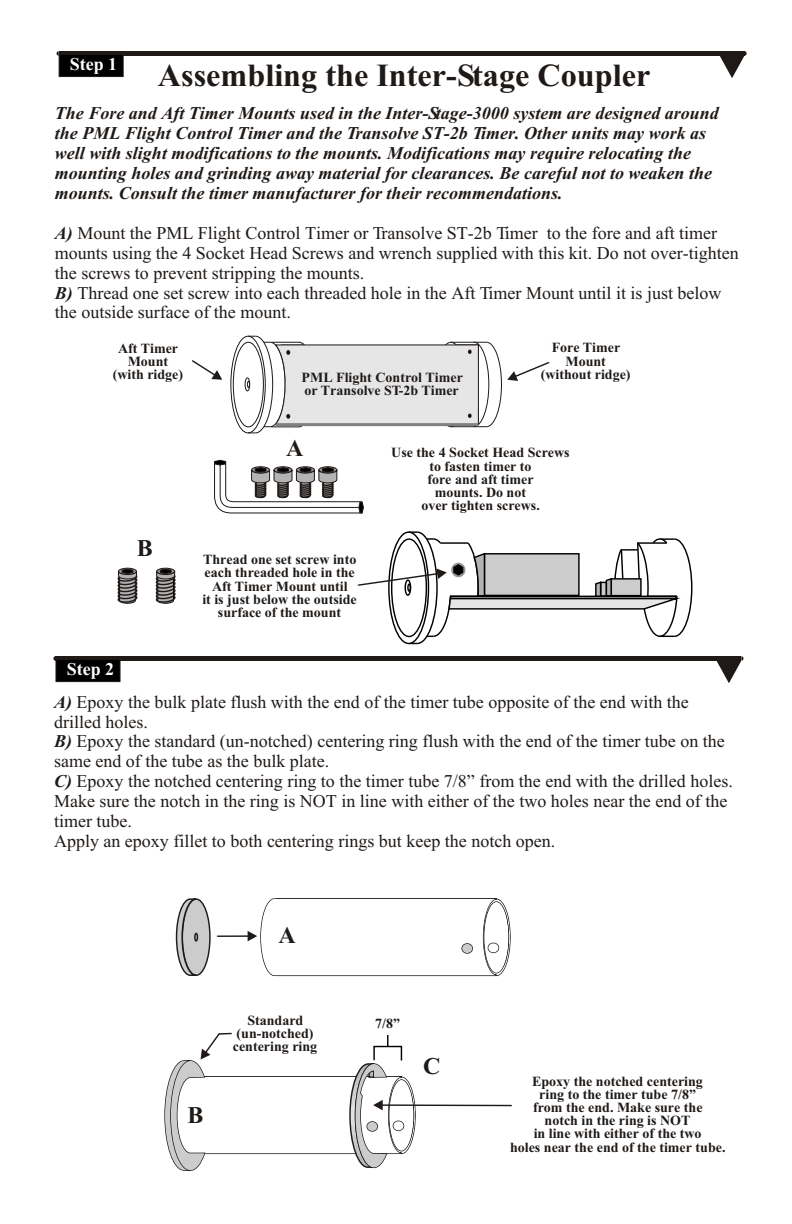
<style>
.page{position:relative;width:792px;height:1224px;background:#fff}
.page>*{position:absolute;margin:0;border:0;box-sizing:border-box;transform-origin:0 0}
.t1{font:700 32.2px "Times New Roman";color:#1f1a17}
.t2{font:700 24px "Times New Roman";color:#1f1a17}
.t3{font:18px/20px "Times New Roman";color:#1f1a17}
.t4{font:italic 700 18px/20px "Times New Roman";color:#1f1a17}
.t5{font:700 18px "Times New Roman";color:#fff}
.t6{font:700 14px/13.2px "Times New Roman";color:#1f1a17;text-align:center}
.s1{font-weight:700;font-style:italic}
</style>
<div class="page">
<svg style="left:53px;top:656px;width:3px;height:5px"></svg>
<div style="left:56px;top:656px;width:685px;height:5px;background:#1f1a17"></div>
<svg style="left:716px;top:656px;width:28px;height:27px"></svg>
<div style="left:56px;top:659px;width:64px;height:23px;background:#000;border:1px solid #1f1a17"></div>
<hr style="left:382px;top:1104px;width:129px;height:2px;background:#1f1a17">
<hr style="left:218px;top:935px;width:30px;height:2px;background:#1f1a17">
<svg style="left:164px;top:1033px;width:252px;height:138px"></svg>
<svg style="left:248px;top:898px;width:263px;height:79px"></svg>
<div style="left:461px;top:943px;width:12px;height:11px;border:1px solid #1f1a17;border-radius:50%"></div>
<div style="left:462px;top:944px;width:10px;height:9px;background:#ccc;border-radius:50%"></div>
<div style="left:488px;top:943px;width:11px;height:10px;border:1px solid #1f1a17;border-radius:50%"></div>
<div style="left:488px;top:943px;width:10px;height:9px;background:#fff;border-radius:50%"></div>
<svg style="left:182px;top:898px;width:29px;height:78px"></svg>
<svg style="left:175px;top:898px;width:23px;height:78px"></svg>
<div style="left:59px;top:51px;width:685px;height:5px;background:#1f1a17"></div>
<svg style="left:720px;top:51px;width:27px;height:27px"></svg>
<div style="left:59px;top:54px;width:64px;height:23px;background:#000;border:1px solid #1f1a17"></div>
<svg style="left:192px;top:360px;width:30px;height:20px"></svg>
<svg style="left:155px;top:568px;width:20px;height:36px"></svg>
<svg style="left:117px;top:568px;width:20px;height:36px"></svg>
<svg style="left:214px;top:459px;width:150px;height:55px"></svg>
<div style="left:233px;top:342px;width:31px;height:85px;border:1px solid #1f1a17;border-radius:50%"></div>
<div style="left:245px;top:378px;width:5px;height:13px;border:1px solid #1f1a17;border-radius:50%"></div>
<div style="left:231px;top:336px;width:35px;height:97px;border:1px solid #1f1a17;border-radius:50%"></div>
<svg style="left:247px;top:335px;width:302px;height:99px"></svg>
<hr style="left:276px;top:423px;width:202px;height:3px;background:#808080">
<svg style="left:358px;top:531px;width:335px;height:114px"></svg>
<p class="t5" style="left:70px;top:58px;width:49px">Step 1</p>
<h1 class="t1" style="left:158px;top:65px;width:494px">Assembling the Inter-Stage Coupler</h1>
<p class="t4" style="left:55px;top:105px;width:665px">The Fore and Aft Timer Mounts used in the Inter-Stage-3000 system are designed around the PML Flight Control Timer and the Transolve ST-2b Timer. Other units may work as well with slight modifications to the mounts. Modifications may require relocating the mounting holes and grinding away material for clearances. Be careful not to weaken the mounts. Consult the timer manufacturer for their recommendations.</p>
<p class="t3" style="left:55px;top:224px;width:685px"><span class="s1">A)</span> Mount the PML Flight Control Timer or Transolve ST-2b Timer to the fore and aft timer mounts using the 4 Socket Head Screws and wrench supplied with this kit. Do not over-tighten the screws to prevent stripping the mounts.<br><span class="s1">B)</span> Thread one set screw into each threaded hole in the Aft Timer Mount until it is just below the outside surface of the mount.</p>
<p class="t6" style="left:113px;top:343px;width:72px">Aft Timer<br>Mount (with ridge)</p>
<p class="t6" style="left:541px;top:343px;width:91px">Fore Timer<br>Mount (without ridge)</p>
<p class="t6" style="left:302px;top:372px;width:163px;text-align:left">PML Flight Control Timer or Transolve ST-2b Timer</p>
<h2 class="t2" style="left:137px;top:539px;width:18px">B</h2>
<p class="t5" style="left:67px;top:663px;width:49px">Step 2</p>
<h2 class="t2" style="left:286px;top:440px;width:19px">A</h2>
<p class="t6" style="left:202px;top:554px;width:156px">Thread one set screw into each threaded hole in the<br>Aft Timer Mount until<br>it is just below the outside surface of the mount</p>
<p class="t6" style="left:391px;top:448px;width:180px">Use the 4 Socket Head Screws to fasten timer to<br>fore and aft timer<br>mounts. Do not<br>over tighten screws.</p>
<p class="t3" style="left:54px;top:693px;width:636px"><span class="s1">A)</span> Epoxy the bulk plate flush with the end of the timer tube opposite of the end with the</p>
<p class="t3" style="left:54px;top:733px;width:672px"><span class="s1">B)</span> Epoxy the standard (un-notched) centering ring flush with the end of the timer tube on the same end of the tube as the bulk plate.</p>
<p class="t3" style="left:54px;top:713px;width:95px">drilled holes.</p>
<p class="t3" style="left:54px;top:773px;width:680px"><span class="s1">C)</span> Epoxy the notched centering ring to the timer tube 7/8” from the end with the drilled holes.<br>Make sure the notch in the ring is NOT in line with either of the two holes near the end of the timer tube.<br>Apply an epoxy fillet to both centering rings but keep the notch open.</p>
<h2 class="t2" style="left:279px;top:927px;width:19px">A</h2>
<h2 class="t2" style="left:188px;top:1107px;width:18px">B</h2>
<p class="t6" style="left:247px;top:1015px;width:58px">Standard</p>
<p class="t6" style="left:375px;top:1018px;width:26px">7/8”</p>
<p class="t6" style="left:233px;top:1028px;width:86px;text-align:left">(un-notched) centering ring</p>
<h2 class="t2" style="left:423px;top:1058px;width:19px">C</h2>
<p class="t6" style="left:510px;top:1076px;width:217px">Epoxy the notched centering<br>ring to the timer tube 7/8”<br>from the end. Make sure the<br>notch in the ring is NOT<br>in line with either of the two<br>holes near the end of the timer tube.</p>
</div>
